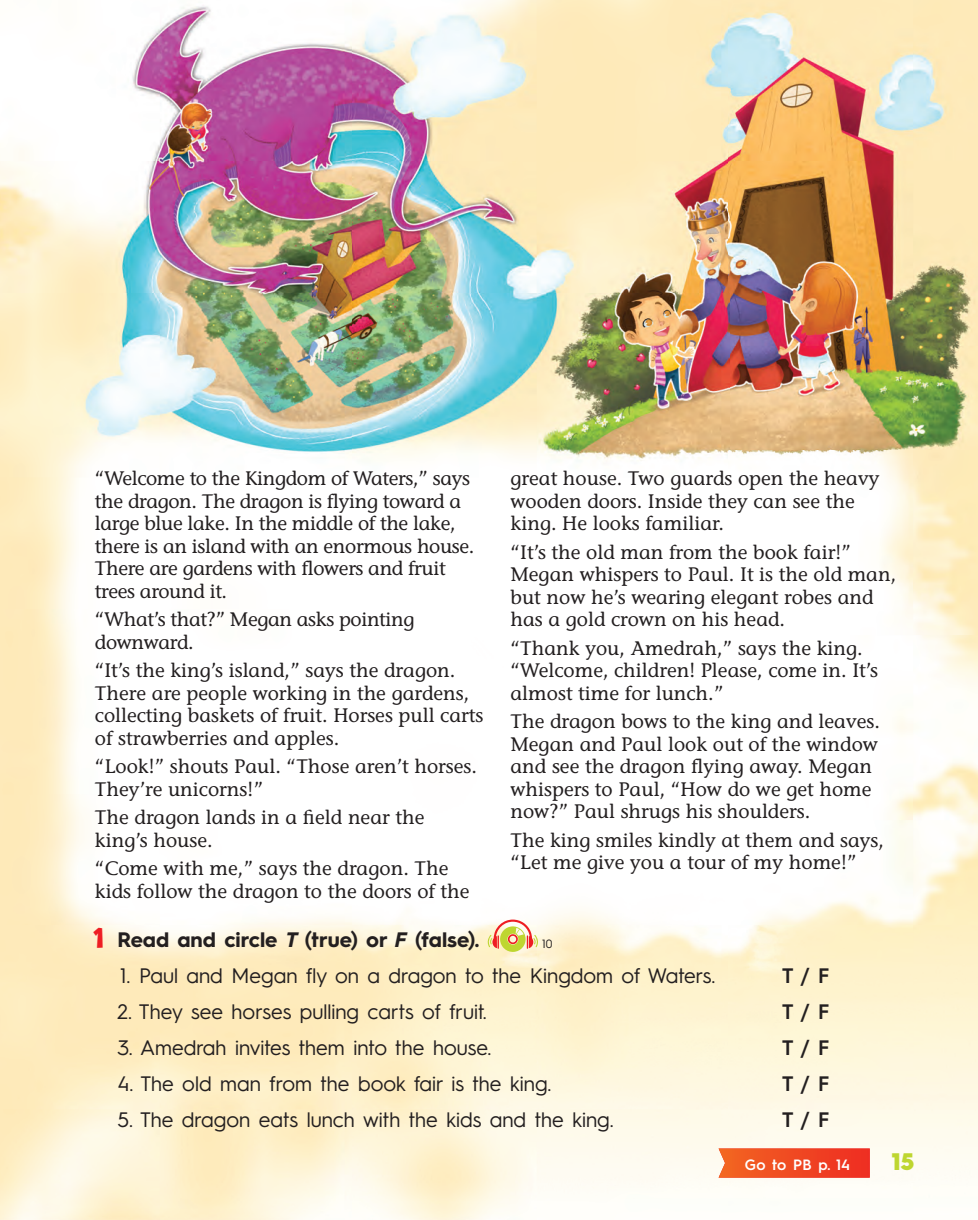
<style>
.page{position:relative;width:978px;height:1220px;background:#fff}
.page>*{position:absolute;margin:0;border:0;box-sizing:border-box;transform-origin:0 0}
.t1{font:900 24px "Hurme Geometric Sans 3";color:#bed630}
.t2{font:21px "Hurme Geometric Sans 3";color:#231f20}
.t3{font:700 21px "Hurme Geometric Sans 3";color:#231f20}
.t4{font:600 21px "Hurme Geometric Sans 3";color:#231f20}
.t5{font:19.5px/22.5px "Stone Informal";color:#231f20}
.t6{font:19.5px/22.5px "Stone Informal";letter-spacing:-.02em;color:#231f20}
.t7{font:600 15px "Hurme Geometric Sans 3";letter-spacing:.015em;color:#fff}
.t8{font:12px "Hurme Geometric Sans 3";color:#231f20}
.s1{font-family:"House Holiday TTF Sans";font-weight:400;font-size:37.5px;color:#ee1d23}
.s2{font-style:italic}
</style>
<div class="page">
<img style="left:0;top:0;width:978px;height:1219px">
<svg style="left:719px;top:1148px;width:151px;height:29px;background:#f04c27"></svg>
<svg style="left:487px;top:919px;width:51px;height:33px"></svg>
<p class="t6" style="left:95px;top:469px;width:381px">“Welcome to the Kingdom of Waters,” says the dragon. The dragon is flying toward a large blue lake. In the middle of the lake, there is an island with an enormous house.<br>There are gardens with flowers and fruit trees around it.</p>
<p class="t6" style="left:95px;top:610px;width:321px">“What’s that?” Megan asks pointing downward.</p>
<p class="t5" style="left:95px;top:661px;width:390px">“It’s the king’s island,” says the dragon.<br>There are people working in the gardens, collecting baskets of fruit. Horses pull carts of strawberries and apples.</p>
<p class="t5" style="left:95px;top:757px;width:383px">“Look!” shouts Paul. “Those aren’t horses.<br>They’re unicorns!”</p>
<p class="t5" style="left:95px;top:808px;width:331px">The dragon lands in a field near the king’s house.</p>
<p class="t5" style="left:95px;top:859px;width:376px">“Come with me,” says the dragon. The kids follow the dragon to the doors of the</p>
<p class="t5" style="left:510px;top:469px;width:370px">great house. Two guards open the heavy wooden doors. Inside they can see the king. He looks familiar.</p>
<p class="t5" style="left:510px;top:542px;width:387px">“It’s the old man from the book fair!” Megan whispers to Paul. It is the old man, but now he’s wearing elegant robes and has a gold crown on his head.</p>
<p class="t5" style="left:510px;top:638px;width:369px">“Thank you, Amedrah,” says the king. “Welcome, children! Please, come in. It’s almost time for lunch.”</p>
<p class="t5" style="left:510px;top:712px;width:371px">The dragon bows to the king and leaves.<br>Megan and Paul look out of the window and see the dragon flying away. Megan whispers to Paul, “How do we get home now?” Paul shrugs his shoulders.</p>
<p class="t5" style="left:510px;top:830px;width:375px">The king smiles kindly at them and says, “Let me give you a tour of my home!”</p>
<p class="t3" style="left:93px;top:931px;width:387px"><span class="s1">1</span> Read and circle <span class="s2">T</span> (true) or <span class="s2">F</span> (false).</p>
<p class="t8" style="left:542px;top:938px;width:12px">10</p>
<p class="t2" style="left:120px;top:967px;width:597px">1. Paul and Megan fly on a dragon to the Kingdom of Waters.</p>
<p class="t4" style="left:782px;top:967px;width:49px">T / F</p>
<p class="t2" style="left:117px;top:1003px;width:371px">2. They see horses pulling carts of fruit.</p>
<p class="t4" style="left:782px;top:1003px;width:49px">T / F</p>
<p class="t2" style="left:117px;top:1039px;width:376px">3. Amedrah invites them into the house.</p>
<p class="t4" style="left:782px;top:1039px;width:49px">T / F</p>
<p class="t2" style="left:117px;top:1075px;width:436px">4. The old man from the book fair is the king.</p>
<p class="t4" style="left:782px;top:1075px;width:49px">T / F</p>
<p class="t2" style="left:117px;top:1111px;width:498px">5. The dragon eats lunch with the kids and the king.</p>
<p class="t4" style="left:782px;top:1111px;width:49px">T / F</p>
<p class="t7" style="left:745px;top:1158px;width:107px">Go to PB p. 14</p>
<p class="t1" style="left:892px;top:1152px;width:24px">15</p>
</div>
